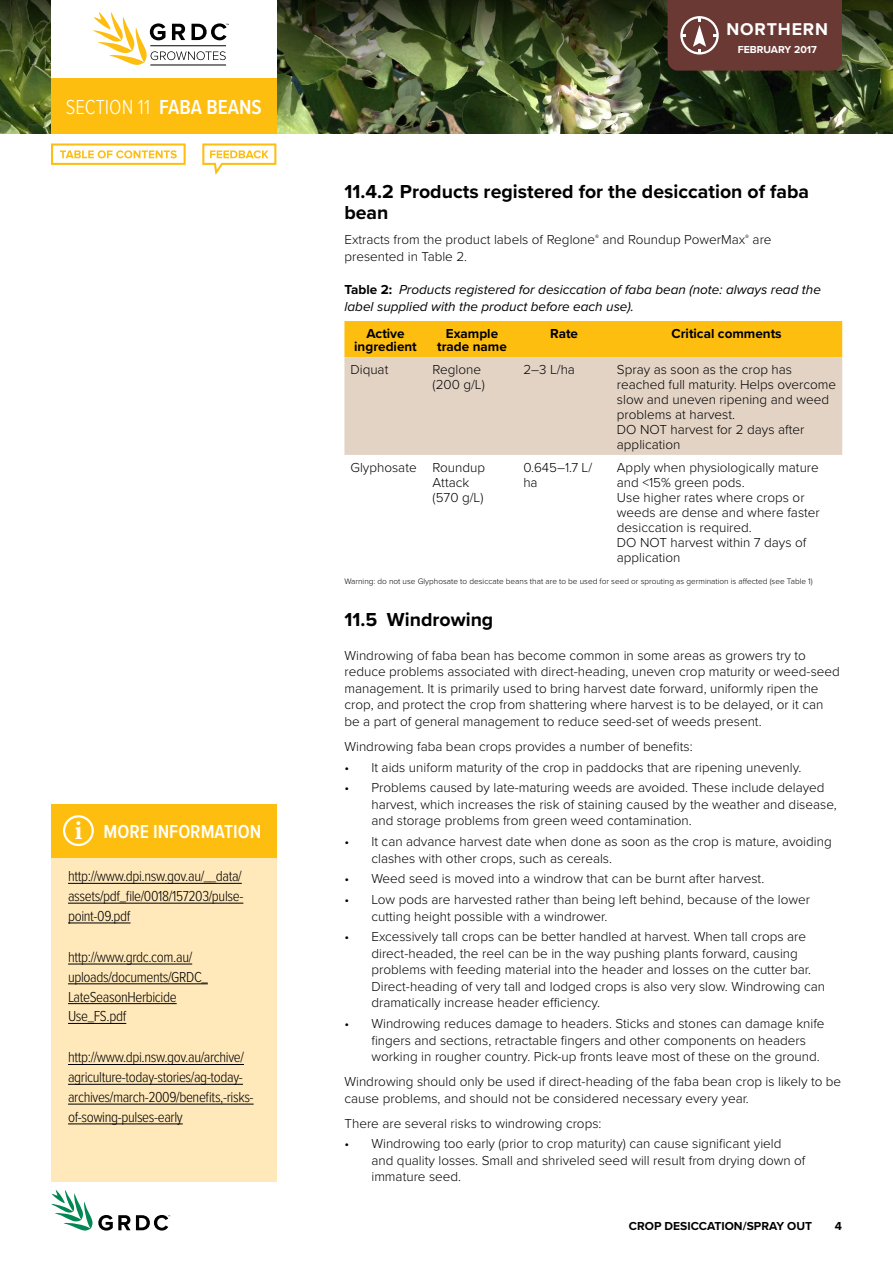
<style>
.page{position:relative;width:893px;height:1263px;background:#fff}
.page>*{position:absolute;margin:0;border:0;box-sizing:border-box;transform-origin:0 0}
.t1{font:300 21px "Proxima Nova Cond";color:#fff}
.t2{font:600 21px "Proxima Nova Cond";color:#fff}
.t3{font:700 19.5px/21px "Proxima Nova";color:#000}
.t4{font:600 19.5px "Proxima Nova Cond";color:#fff}
.t5{font:700 17.7px "Proxima Nova";letter-spacing:.05em;color:#fff}
.t6{font:300 15px/19.8px "Proxima Nova Cond";letter-spacing:-.025em;color:#000}
.t7{font:300 13.5px/16.5px "Proxima Nova";color:#000}
.t8{font:italic 13.5px/16.5px "Proxima Nova";color:#000}
.t9{font:700 13.5px/13.5px "Proxima Nova";color:#000;text-align:center}
.t10{font:700 12px "Proxima Nova";color:#000}
.t11{font:700 10.5px "Proxima Nova";color:#fff}
.t12{font:300 8.25px "Proxima Nova";color:#000}
.s1{font-weight:600}
.s2{font-family:"Minion Pro";font-weight:700;font-size:27px}
.s3{font-weight:700;font-style:normal}
</style>
<div class="page">
<img style="left:0;top:117px;width:893px;height:16px">
<img style="left:0;top:0;width:893px;height:117px">
<svg style="left:51px;top:1190px;width:119px;height:41px"></svg>
<div style="left:51px;top:0;width:225px;height:81px;background:#fff"></div>
<div style="left:51px;top:78px;width:225px;height:55px;background:#febe10"></div>
<svg style="left:51px;top:143px;width:135px;height:22px"></svg>
<svg style="left:202px;top:143px;width:74px;height:32px"></svg>
<div style="left:668px;top:0;width:174px;height:71px;background:#6b3934"></div>
<hr style="left:150px;top:65px;width:76px;height:1px;background:#000">
<svg style="left:93px;top:12px;width:136px;height:53px"></svg>
<div style="left:344px;top:321px;width:498px;height:36px;background:#febe10"></div>
<div style="left:344px;top:357px;width:498px;height:98px;background:#e3d3c5"></div>
<div style="left:51px;top:805px;width:225px;height:376px;background:#ffe8ba"></div>
<hr style="left:68px;top:883px;width:174px;height:1px;background:#000">
<hr style="left:68px;top:903px;width:175px;height:1px;background:#000">
<hr style="left:68px;top:922px;width:63px;height:1px;background:#000">
<hr style="left:68px;top:964px;width:124px;height:1px;background:#000">
<hr style="left:68px;top:983px;width:140px;height:1px;background:#000">
<hr style="left:68px;top:1003px;width:109px;height:1px;background:#000">
<hr style="left:68px;top:1023px;width:58px;height:1px;background:#000">
<hr style="left:68px;top:1064px;width:176px;height:1px;background:#000">
<hr style="left:68px;top:1084px;width:175px;height:1px;background:#000">
<hr style="left:68px;top:1104px;width:186px;height:1px;background:#000">
<hr style="left:68px;top:1123px;width:115px;height:1px;background:#000">
<div style="left:51px;top:804px;width:225px;height:54px;background:#febe10"></div>
<div style="left:63px;top:815px;width:31px;height:31px;border:2px solid #fff;border-radius:50%"></div>
<h1 class="t1" style="left:66px;top:91px;width:105px">Section 11 <span class="s1">FABA</span></h1>
<h1 class="t2" style="left:207px;top:91px;width:12px">BEANS</h1>
<h2 class="t4" style="left:74px;top:817px;width:188px"><span class="s2">i</span> MORE INFORMATION</h2>
<p class="t6" style="left:68px;top:866px;width:177px;text-align:justify">http://www.dpi.nsw.gov.au/__data/ assets/pdf_file/0018/157203/pulse&shy;point-09.pdf</p>
<p class="t6" style="left:68px;top:946px;width:141px">http://www.grdc.com.au/ uploads/documents/GRDC_<br>LateSeasonHerbicide<br>Use_FS.pdf</p>
<p class="t6" style="left:68px;top:1047px;width:187px">http://www.dpi.nsw.gov.au/archive/ agriculture-today-stories/ag-today&shy;archives/march-2009/benefits,-risks&shy;of-sowing-pulses-early</p>
<h3 class="t5" style="left:726px;top:19px;width:103px">NORTHERN</h3>
<p class="t11" style="left:738px;top:41px;width:81px">February 2017</p>
<h2 class="t3" style="left:344px;top:181px;width:466px">11.4.2 Products registered for the desiccation of faba bean</h2>
<p class="t7" style="left:344px;top:231px;width:429px">Extracts from the product labels of Reglone<sup>®</sup> and Roundup PowerMax<sup>®</sup> are presented in Table 2.</p>
<p class="t8" style="left:344px;top:281px;width:478px"><span class="s3">Table 2:</span> Products registered for desiccation of faba bean (note: always read the label supplied with the product before each use).</p>
<p class="t9" style="left:354px;top:326px;width:64px">Active ingredient</p>
<p class="t9" style="left:437px;top:326px;width:71px">Example trade name</p>
<p class="t9" style="left:550px;top:326px;width:29px">Rate</p>
<p class="t9" style="left:671px;top:326px;width:112px">Critical comments</p>
<p class="t7" style="left:350px;top:360px;width:39px">Diquat</p>
<p class="t7" style="left:433px;top:361px;width:54px;line-height:15px">Reglone (200 g/L)</p>
<p class="t7" style="left:523px;top:360px;width:53px">2–3 L/ha</p>
<p class="t7" style="left:617px;top:361px;width:221px;line-height:15px">Spray as soon as the crop has reached full maturity. Helps overcome slow and uneven ripening and weed problems at harvest.<br>DO NOT harvest for 2 days after application</p>
<p class="t7" style="left:433px;top:459px;width:54px;line-height:15px;text-indent:-82px">Glyphosate Roundup<br>Attack (570 g/L)</p>
<p class="t7" style="left:523px;top:459px;width:70px;line-height:15px">0.645–1.7 L/ ha</p>
<p class="t7" style="left:617px;top:459px;width:204px;line-height:15px">Apply when physiologically mature and &lt;15% green pods.<br>Use higher rates where crops or weeds are dense and where faster desiccation is required.<br>DO NOT harvest within 7 days of application</p>
<p class="t12" style="left:344px;top:575px;width:470px">Warning: do not use Glyphosate to desiccate beans that are to be used for seed or sprouting as germination is affected (see Table 1)</p>
<h2 class="t3" style="left:344px;top:609px;width:150px">11.5 Windrowing</h2>
<p class="t7" style="left:344px;top:646px;width:497px">Windrowing of faba bean has become common in some areas as growers try to reduce problems associated with direct-heading, uneven crop maturity or weed-seed management. It is primarily used to bring harvest date forward, uniformly ripen the crop, and protect the crop from shattering where harvest is to be delayed, or it can be a part of general management to reduce seed-set of weeds present.</p>
<p class="t7" style="left:344px;top:737px;width:350px">Windrowing faba bean crops provides a number of benefits:</p>
<p class="t7" style="left:344px;top:758px;width:458px">• It aids uniform maturity of the crop in paddocks that are ripening unevenly.</p>
<p class="t7" style="left:371px;top:779px;width:467px;text-indent:-27px">• Problems caused by late-maturing weeds are avoided. These include delayed harvest, which increases the risk of staining caused by the weather and disease, and storage problems from green weed contamination.</p>
<p class="t7" style="left:371px;top:833px;width:462px;text-indent:-27px">• It can advance harvest date when done as soon as the crop is mature, avoiding clashes with other crops, such as cereals.</p>
<p class="t7" style="left:344px;top:870px;width:421px">• Weed seed is moved into a windrow that can be burnt after harvest.</p>
<p class="t7" style="left:371px;top:891px;width:440px;text-indent:-27px">• Low pods are harvested rather than being left behind, because of the lower cutting height possible with a windrower.</p>
<p class="t7" style="left:371px;top:928px;width:455px;text-indent:-27px">• Excessively tall crops can be better handled at harvest. When tall crops are direct-headed, the reel can be in the way pushing plants forward, causing problems with feeding material into the header and losses on the cutter bar.<br>Direct-heading of very tall and lodged crops is also very slow. Windrowing can dramatically increase header efficiency.</p>
<p class="t7" style="left:371px;top:1015px;width:455px;text-indent:-27px">• Windrowing reduces damage to headers. Sticks and stones can damage knife fingers and sections, retractable fingers and other components on headers working in rougher country. Pick-up fronts leave most of these on the ground.</p>
<p class="t7" style="left:344px;top:1072px;width:498px">Windrowing should only be used if direct-heading of the faba bean crop is likely to be cause problems, and should not be considered necessary every year.</p>
<p class="t7" style="left:344px;top:1114px;width:259px">There are several risks to windrowing crops:</p>
<p class="t7" style="left:371px;top:1135px;width:436px;text-indent:-27px">• Windrowing too early (prior to crop maturity) can cause significant yield and quality losses. Small and shriveled seed will result from drying down of immature seed.</p>
<p class="t10" style="left:629px;top:1217px;width:185px">crop desiccation/spray out</p>
<p class="t10" style="left:835px;top:1217px;width:9px">4</p>
</div>
